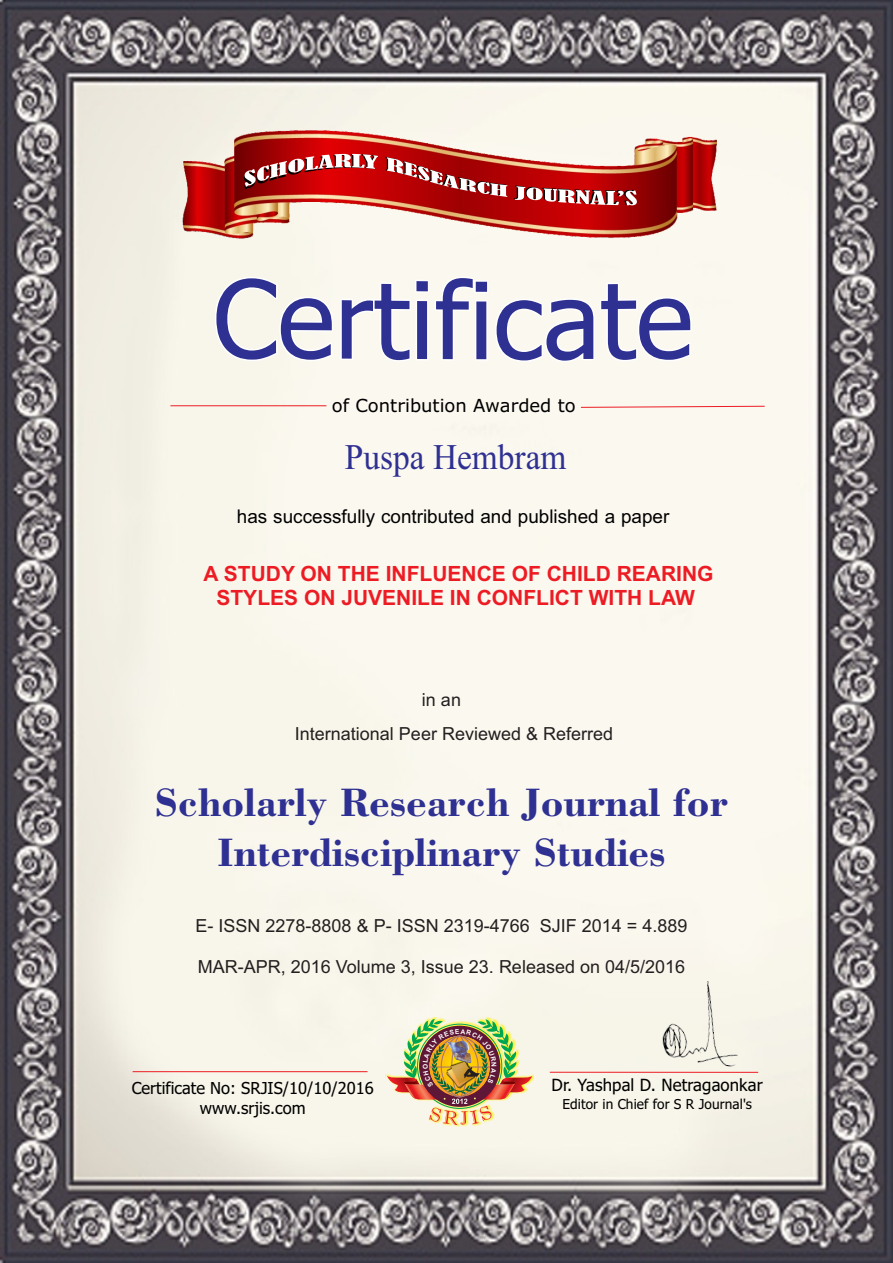
<style>
.page{position:relative;width:893px;height:1263px;background:#fff}
.page>*{position:absolute;margin:0;border:0;box-sizing:border-box;transform-origin:0 0}
.t1{font:700 42px/49.7px "Bodoni BT";color:#2e3092;text-align:center}
.t2{font:36px "Times New Roman";color:#2e3092;scale:.93 1}
.t3{font:700 21px/23.4px "Arial";color:#ed1c24;text-align:center}
.t4{font:21px "Miriam";color:#000}
.t5{font:18px/33.2px "Arial";color:#231f20}
.t6{font:18px "Verdana";color:#000}
.t7{font:16.8px "Tahoma";letter-spacing:.005em;color:#000}
.t8{font:16.5px/20px "Tahoma";color:#000;text-align:center}
.t9{font:13.65px "Tahoma";letter-spacing:.005em;color:#000}
</style>
<div class="page">
<img style="left:0;top:0;width:893px;height:1263px">
<svg style="left:213px;top:275px;width:480px;height:89px"></svg>
<div style="left:385px;top:1017px;width:149px;height:109px;background:#fff200;opacity:.98"></div>
<svg style="left:170px;top:405px;width:595px;height:3px"></svg>
<hr style="left:550px;top:1072px;width:208px;height:1px;background:#ed1c24">
<hr style="left:133px;top:1071px;width:235px;height:1px;background:#ed1c24">
<img style="left:656px;top:970px;width:100px;height:104px">
<img style="left:168px;top:115px;width:568px;height:139px">
<svg style="left:244px;top:154px;width:393px;height:51px"></svg>
<img style="left:387px;top:1019px;width:145px;height:106px">
<p class="t6" style="left:332px;top:398px;width:246px">of Contribution Awarded to</p>
<h2 class="t2" style="left:345px;top:444px;width:240px">Puspa Hembram</h2>
<p class="t4" style="left:237px;top:507px;width:434px">has successfully contributed and published a paper</p>
<p class="t3" style="left:204px;top:564px;width:511px">A STUDY ON THE INFLUENCE OF CHILD REARING<br>STYLES ON JUVENILE IN CONFLICT WITH LAW</p>
<p class="t5" style="left:295px;top:685px;width:320px;text-indent:127px">in an<br>International Peer Reviewed &amp; Referred</p>
<h1 class="t1" style="left:155px;top:780px;width:575px">Scholarly Research Journal for<br>Interdisciplinary Studies</h1>
<p class="t5" style="left:196px;top:911px;width:493px">E- ISSN 2278-8808 &amp; P- ISSN 2319-4766 SJIF 2014 = 4.889</p>
<p class="t5" style="left:198px;top:951px;width:489px">MAR-APR, 2016 Volume 3, Issue 23. Released on 04/5/2016</p>
<p class="t8" style="left:132px;top:1080px;width:244px">Certificate No: SRJIS/10/10/2016 www.srjis.com</p>
<p class="t7" style="left:552px;top:1078px;width:213px">Dr. Yashpal D. Netragaonkar</p>
<p class="t9" style="left:562px;top:1099px;width:191px">Editor in Chief for S R Journal's</p>
</div>
